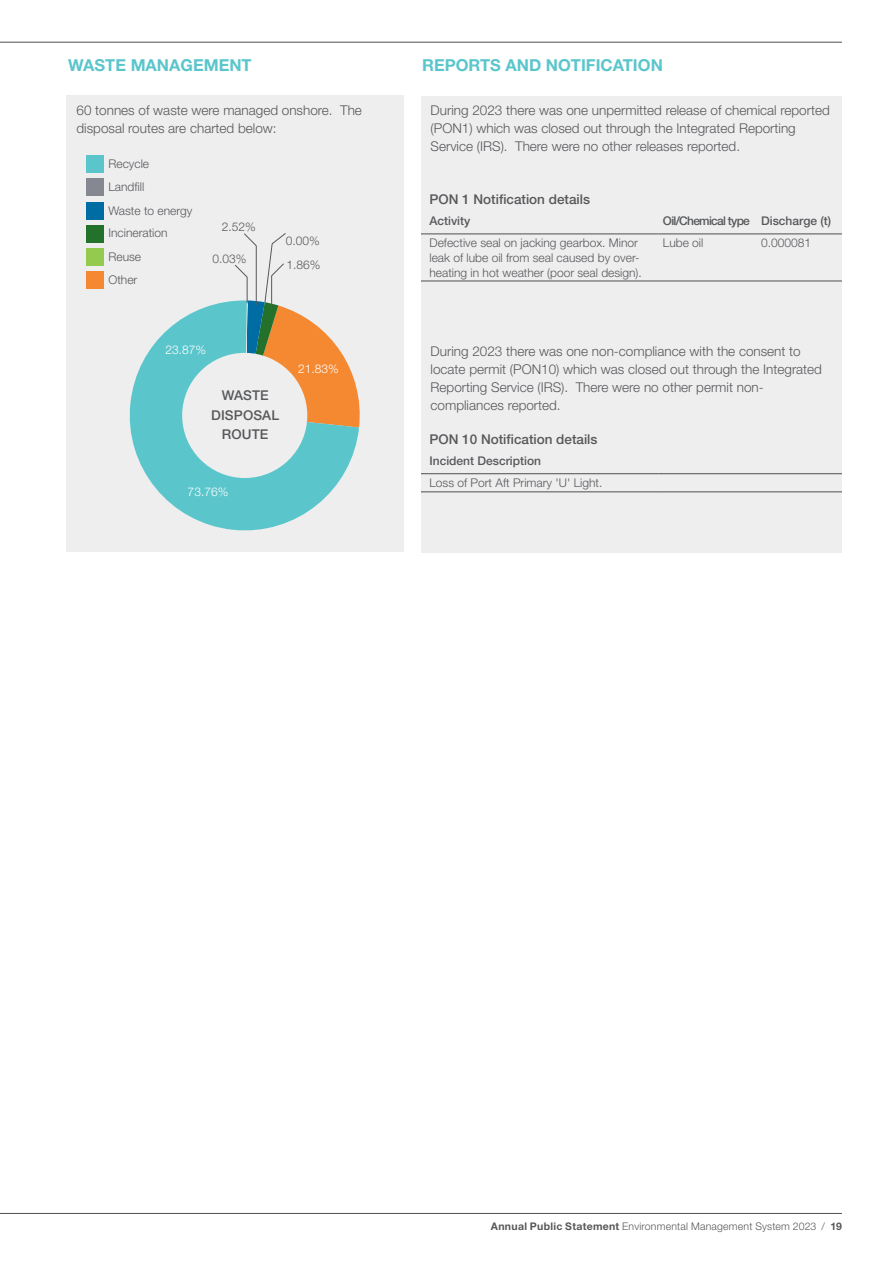
<style>
.page{position:relative;width:893px;height:1263px;background:#fff}
.page>*{position:absolute;margin:0;border:0;box-sizing:border-box;transform-origin:0 0}
.Sub_Header{font:700 16.5px "Helvetica Neue LT Std";color:#5ac6cc}
.Sub_Header-2{font:300 13.5px/18px "Helvetica Neue LT Std";color:#57585a}
.Sub_Header-3{font:500 13.5px "Helvetica Neue LT Std";color:#57585a}
.Sub_Header-4{font:300 12px/15px "Helvetica Neue LT Std";color:#57585a}
.Sub_Header-5{font:500 12px "Helvetica Neue LT Std";color:#57585a}
.Sub_Header-6{font:300 12px "Helvetica Neue LT Std";color:#fff}
.Sub_Header-7{font:500 12px "Helvetica Neue LT Std";letter-spacing:-.06em;color:#57585a}
.t1{font:300 10.5px "Helvetica Neue LT Std";letter-spacing:.02em;color:#57585a}
.s1{font-weight:700}
</style>
<div class="page">
<div style="left:67px;top:95px;width:337px;height:456px;background:#eeeeef"></div>
<div style="left:421px;top:97px;width:421px;height:456px;background:#eeeeef"></div>
<hr style="left:421px;top:233px;width:238px;height:1px;background:#57585a">
<hr style="left:659px;top:233px;width:98px;height:1px;background:#57585a">
<hr style="left:757px;top:233px;width:85px;height:1px;background:#57585a">
<hr style="left:421px;top:280px;width:238px;height:1px;background:#57585a">
<hr style="left:659px;top:280px;width:98px;height:1px;background:#57585a">
<hr style="left:757px;top:280px;width:85px;height:1px;background:#57585a">
<hr style="left:421px;top:473px;width:238px;height:1px;background:#57585a">
<hr style="left:659px;top:473px;width:98px;height:1px;background:#57585a">
<hr style="left:757px;top:473px;width:85px;height:1px;background:#57585a">
<hr style="left:421px;top:491px;width:238px;height:1px;background:#57585a">
<hr style="left:659px;top:491px;width:98px;height:1px;background:#57585a">
<hr style="left:757px;top:491px;width:85px;height:1px;background:#57585a">
<hr style="left:0;top:42px;width:842px;height:1px;background:#57585a">
<hr style="left:0;top:1213px;width:842px;height:1px;background:#57585a">
<div style="left:86px;top:155px;width:17px;height:17px;background:#5ac6cc"></div>
<div style="left:86px;top:179px;width:17px;height:17px;background:#858890"></div>
<div style="left:86px;top:202px;width:17px;height:17px;background:#006ca4"></div>
<div style="left:86px;top:248px;width:17px;height:17px;background:#94ca4e"></div>
<div style="left:86px;top:271px;width:17px;height:17px;background:#f58932"></div>
<div style="left:86px;top:225px;width:17px;height:17px;background:#23712a"></div>
<svg style="left:129px;top:301px;width:230px;height:230px;fill:#5ac6cc"></svg>
<svg style="left:234px;top:233px;width:126px;height:194px"></svg>
<div style="left:182px;top:353px;width:125px;height:125px;background:#eeeeef;border-radius:50%"></div>
<p class="Sub_Header" style="left:68px;top:55px;width:185px">WASTE MANAGEMENT</p>
<p class="Sub_Header" style="left:422px;top:55px;width:242px">REPORTS AND NOTIFICATION</p>
<p class="Sub_Header-2" style="left:431px;top:101px;width:401px">During 2023 there was one unpermitted release of chemical reported (PON1) which was closed out through the Integrated Reporting<br>Service (IRS). There were no other releases reported.</p>
<p class="Sub_Header-2" style="left:77px;top:101px;width:287px">60 tonnes of waste were managed onshore. The disposal routes are charted below:</p>
<p class="Sub_Header-4" style="left:108px;top:156px;width:42px">Recycle</p>
<p class="Sub_Header-4" style="left:108px;top:179px;width:37px">Landfill</p>
<p class="Sub_Header-4" style="left:108px;top:203px;width:86px">Waste to energy</p>
<p class="Sub_Header-4" style="left:108px;top:225px;width:61px">Incineration</p>
<p class="Sub_Header-4" style="left:108px;top:249px;width:34px">Reuse</p>
<p class="Sub_Header-4" style="left:108px;top:272px;width:30px">Other</p>
<p class="Sub_Header-3" style="left:429px;top:191px;width:162px">PON 1 Notification details</p>
<p class="Sub_Header-5" style="left:429px;top:214px;width:42px">Activity</p>
<p class="Sub_Header-7" style="left:663px;top:214px;width:88px">Oil/Chemical type</p>
<p class="Sub_Header-5" style="left:761px;top:214px;width:72px">Discharge (t)</p>
<p class="Sub_Header-4" style="left:429px;top:235px;width:214px">Defective seal on jacking gearbox. Minor leak of lube oil from seal caused by over&shy;heating in hot weather (poor seal design).</p>
<p class="Sub_Header-4" style="left:663px;top:235px;width:42px">Lube oil</p>
<p class="Sub_Header-4" style="left:761px;top:235px;width:52px">0.000081</p>
<p class="Sub_Header-4" style="left:222px;top:218px;width:36px">2.52%</p>
<p class="Sub_Header-4" style="left:212px;top:251px;width:36px">0.03%</p>
<p class="Sub_Header-4" style="left:286px;top:232px;width:36px">0.00%</p>
<p class="Sub_Header-4" style="left:287px;top:257px;width:36px">1.86%</p>
<p class="Sub_Header-6" style="left:165px;top:343px;width:42px">23.87%</p>
<p class="Sub_Header-3" style="left:222px;top:387px;width:48px">WASTE</p>
<p class="Sub_Header-3" style="left:211px;top:407px;width:70px">DISPOSAL</p>
<p class="Sub_Header-3" style="left:222px;top:426px;width:48px">ROUTE</p>
<p class="Sub_Header-6" style="left:188px;top:484px;width:42px">73.76%</p>
<p class="Sub_Header-6" style="left:298px;top:361px;width:42px">21.83%</p>
<p class="Sub_Header-2" style="left:431px;top:342px;width:393px">During 2023 there was one non-compliance with the consent to locate permit (PON10) which was closed out through the Integrated Reporting Service (IRS). There were no other permit non&shy;compliances reported.</p>
<p class="Sub_Header-3" style="left:429px;top:431px;width:170px">PON 10 Notification details</p>
<p class="Sub_Header-5" style="left:429px;top:454px;width:113px">Incident Description</p>
<p class="Sub_Header-4" style="left:429px;top:474px;width:174px">Loss of Port Aft Primary 'U' Light.</p>
<p class="t1" style="left:491px;top:1220px;width:353px"><span class="s1">Annual Public Statement</span> Environmental Management System 2023 / <span class="s1">19</span></p>
</div>
